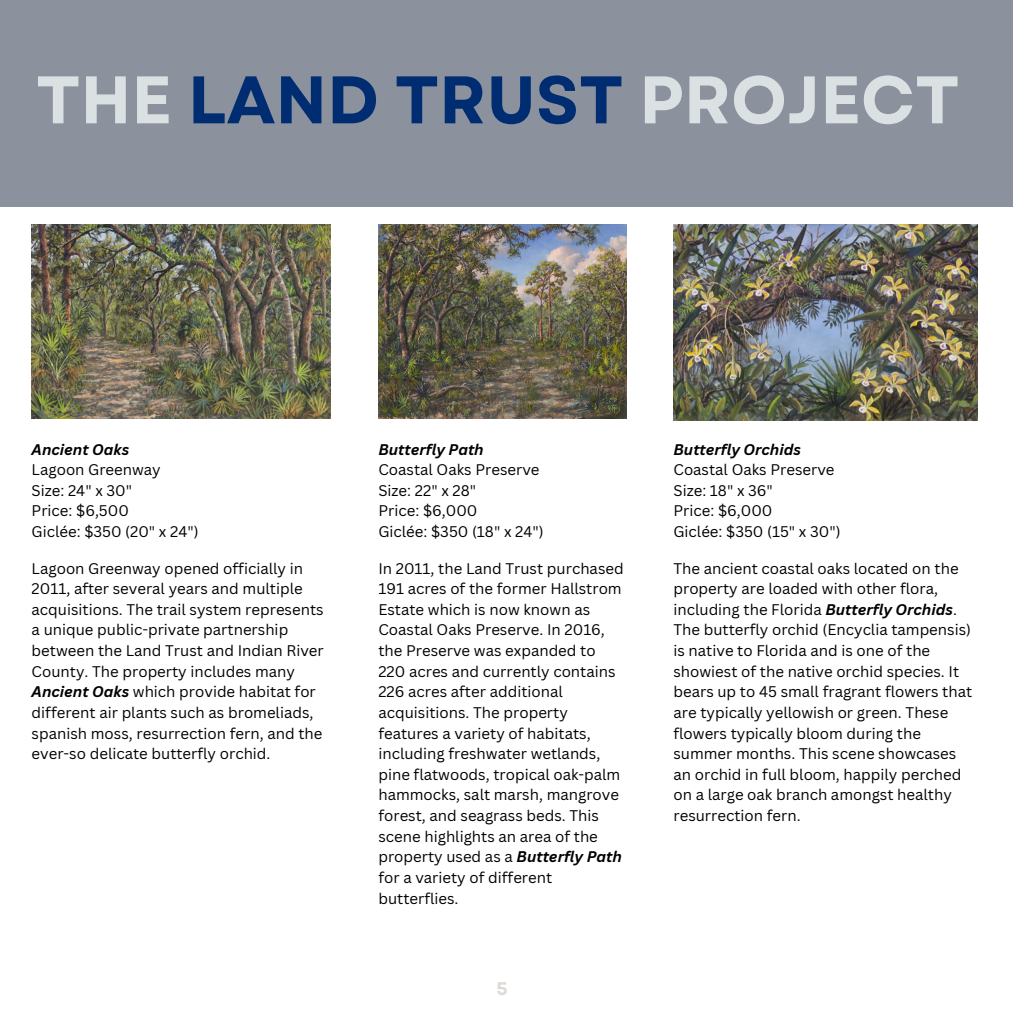
<style>
.page{position:relative;width:1013px;height:1013px;background:#fff}
.page>*{position:absolute;margin:0;border:0;box-sizing:border-box;transform-origin:0 0}
.t1{font:700 67px "Garet";color:#dbe0e2}
.t2{font:700 18.25px "Garet";color:#dfdad5}
.t3{font:15px/20.6px "Canva Sans";color:#000}
.t4{font:italic 700 15px "Canva Sans";color:#000}
.s1{color:#002d72}
.s2{font-weight:700;font-style:italic}
</style>
<div class="page">
<div style="left:0;top:0;width:1012px;height:206px;background:#8b929d"></div>
<img style="left:32px;top:225px;width:299px;height:193px">
<img style="left:378px;top:225px;width:248px;height:193px">
<img style="left:673px;top:225px;width:304px;height:196px">
<h1 class="t1" style="left:36px;top:52px;width:925px">THE <span class="s1">LAND TRUST</span> PROJECT</h1>
<p class="t4" style="left:32px;top:438px;width:99px">Ancient Oaks</p>
<p class="t3" style="left:32px;top:459px;width:131px">Lagoon Greenway</p>
<p class="t3" style="left:32px;top:479px;width:102px">Size: 24" x 30"</p>
<p class="t3" style="left:32px;top:500px;width:99px">Price: $6,500</p>
<p class="t3" style="left:32px;top:521px;width:168px">Giclée: $350 (20" x 24")</p>
<p class="t3" style="left:32px;top:557px;width:294px">Lagoon Greenway opened officially in 2011, after several years and multiple acquisitions. The trail system represents a unique public-private partnership between the Land Trust and Indian River County. The property includes many <span class="s2">Ancient Oaks</span> which provide habitat for different air plants such as bromeliads, spanish moss, resurrection fern, and the ever-so delicate butterfly orchid.</p>
<p class="t4" style="left:378px;top:438px;width:107px">Butterfly Path</p>
<p class="t3" style="left:378px;top:459px;width:162px">Coastal Oaks Preserve</p>
<p class="t3" style="left:378px;top:479px;width:99px">Size: 22" x 28"</p>
<p class="t3" style="left:378px;top:500px;width:100px">Price: $6,000</p>
<p class="t3" style="left:378px;top:521px;width:167px">Giclée: $350 (18" x 24")</p>
<p class="t3" style="left:378px;top:557px;width:247px">In 2011, the Land Trust purchased<br>191 acres of the former Hallstrom<br>Estate which is now known as<br>Coastal Oaks Preserve. In 2016, the Preserve was expanded to<br>220 acres and currently contains<br>226 acres after additional acquisitions. The property features a variety of habitats, including freshwater wetlands, pine flatwoods, tropical oak-palm hammocks, salt marsh, mangrove forest, and seagrass beds. This scene highlights an area of the property used as a <span class="s2">Butterfly Path </span>for a variety of different butterflies.</p>
<p class="t2" style="left:496px;top:975px;width:13px">5</p>
<p class="t4" style="left:673px;top:438px;width:129px">Butterfly Orchids</p>
<p class="t3" style="left:673px;top:459px;width:162px">Coastal Oaks Preserve</p>
<p class="t3" style="left:673px;top:479px;width:101px">Size: 18" x 36"</p>
<p class="t3" style="left:673px;top:500px;width:100px">Price: $6,000</p>
<p class="t3" style="left:673px;top:521px;width:169px">Giclée: $350 (15" x 30")</p>
<p class="t3" style="left:673px;top:557px;width:300px">The ancient coastal oaks located on the property are loaded with other flora, including the Florida <span class="s2">Butterfly Orchids</span>.<br>The butterfly orchid (Encyclia tampensis) is native to Florida and is one of the showiest of the native orchid species. It bears up to 45 small fragrant flowers that are typically yellowish or green. These flowers typically bloom during the summer months. This scene showcases an orchid in full bloom, happily perched on a large oak branch amongst healthy resurrection fern.</p>
</div>
